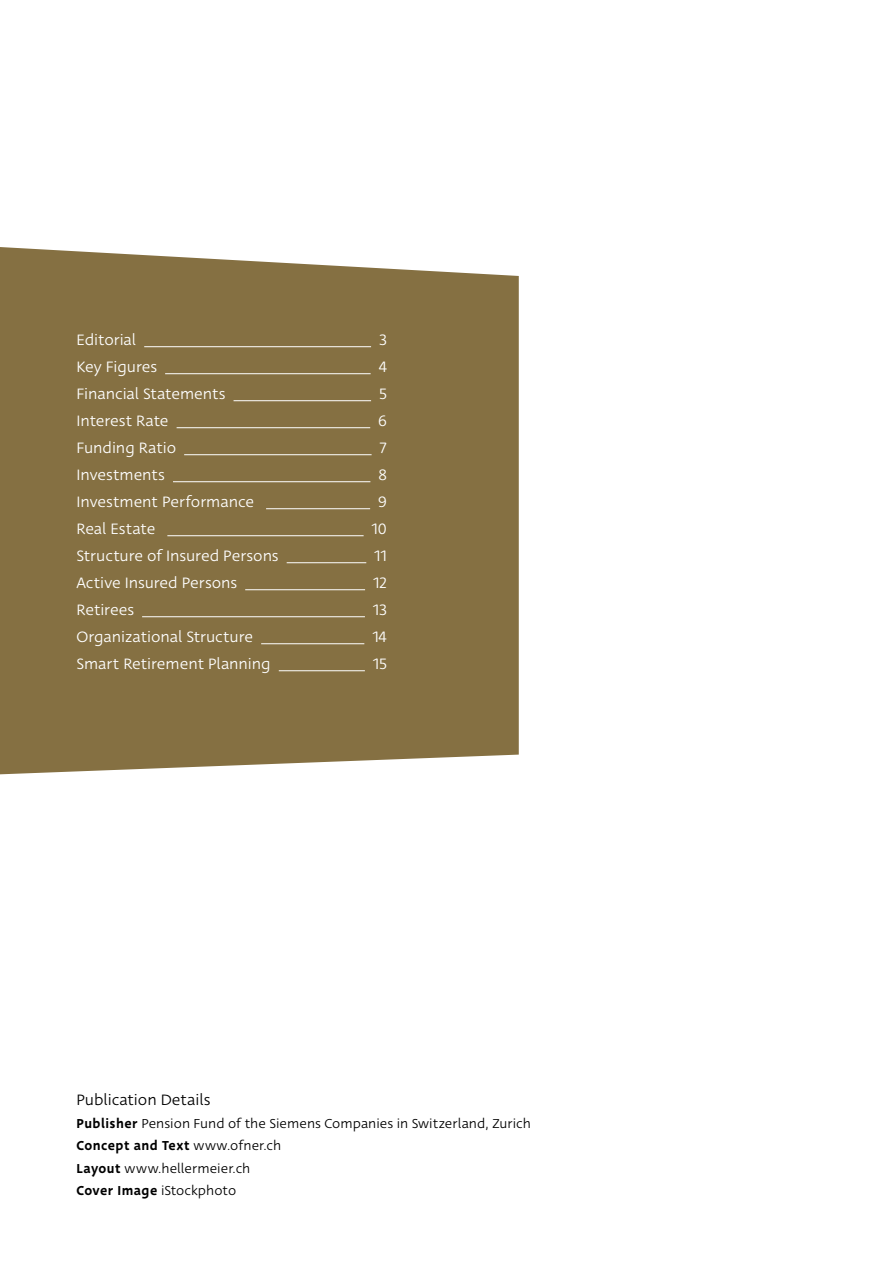
<style>
.page{position:relative;width:893px;height:1263px;background:#fff}
.page>*{position:absolute;margin:0;border:0;box-sizing:border-box;transform-origin:0 0}
.t1{font:16.5px "Deva Ideal";color:#fff}
.t2{font:16.5px "Deva Ideal";color:#000}
.t3{font:14.25px/22.5px "Deva Ideal";letter-spacing:.005em;color:#000}
.s1{font-weight:500}
</style>
<div class="page">
<div style="left:0;top:247px;width:519px;height:527px;background:#857042"></div>
<hr style="left:144px;top:346px;width:227px;height:1px;background:#fff">
<hr style="left:165px;top:373px;width:206px;height:1px;background:#fff">
<hr style="left:234px;top:400px;width:137px;height:1px;background:#fff">
<hr style="left:177px;top:427px;width:193px;height:1px;background:#fff">
<hr style="left:184px;top:454px;width:188px;height:1px;background:#fff">
<hr style="left:173px;top:481px;width:197px;height:1px;background:#fff">
<hr style="left:266px;top:508px;width:104px;height:1px;background:#fff">
<hr style="left:167px;top:535px;width:197px;height:1px;background:#fff">
<hr style="left:287px;top:562px;width:79px;height:1px;background:#fff">
<hr style="left:245px;top:589px;width:120px;height:1px;background:#fff">
<hr style="left:142px;top:616px;width:223px;height:1px;background:#fff">
<hr style="left:261px;top:643px;width:103px;height:1px;background:#fff">
<hr style="left:279px;top:670px;width:86px;height:1px;background:#fff">
<p class="t1" style="left:77px;top:330px;width:61px">Editorial</p>
<p class="t1" style="left:379px;top:330px;width:9px">3</p>
<p class="t1" style="left:77px;top:357px;width:82px">Key Figures</p>
<p class="t1" style="left:379px;top:357px;width:10px">4</p>
<p class="t1" style="left:77px;top:384px;width:150px">Financial Statements</p>
<p class="t1" style="left:379px;top:384px;width:9px">5</p>
<p class="t1" style="left:77px;top:411px;width:94px">Interest Rate</p>
<p class="t1" style="left:378px;top:411px;width:10px">6</p>
<p class="t1" style="left:77px;top:438px;width:101px">Funding Ratio</p>
<p class="t1" style="left:380px;top:438px;width:9px">7</p>
<p class="t1" style="left:77px;top:465px;width:90px">Investments</p>
<p class="t1" style="left:378px;top:465px;width:10px">8</p>
<p class="t1" style="left:77px;top:492px;width:179px">Investment Performance</p>
<p class="t1" style="left:378px;top:492px;width:10px">9</p>
<p class="t1" style="left:77px;top:519px;width:80px">Real Estate</p>
<p class="t1" style="left:372px;top:519px;width:17px">10</p>
<p class="t1" style="left:77px;top:546px;width:204px">Structure of Insured Persons</p>
<p class="t1" style="left:374px;top:546px;width:14px">11</p>
<p class="t1" style="left:77px;top:573px;width:162px">Active Insured Persons</p>
<p class="t1" style="left:373px;top:573px;width:15px">12</p>
<p class="t1" style="left:77px;top:600px;width:59px">Retirees</p>
<p class="t1" style="left:373px;top:600px;width:16px">13</p>
<p class="t1" style="left:77px;top:627px;width:178px">Organizational Structure</p>
<p class="t1" style="left:372px;top:627px;width:16px">14</p>
<p class="t1" style="left:77px;top:654px;width:196px">Smart Retirement Planning</p>
<p class="t1" style="left:373px;top:654px;width:16px">15</p>
<p class="t2" style="left:77px;top:1090px;width:136px">Publication Details</p>
<p class="t3" style="left:77px;top:1112px;width:456px"><span class="s1">Publisher</span> Pension Fund of the Siemens Companies in Switzerland, Zurich <span class="s1">Concept and Text</span> www.ofner.ch<br><span class="s1">Layout</span> www.hellermeier.ch<br><span class="s1">Cover Image</span> iStockphoto</p>
</div>
